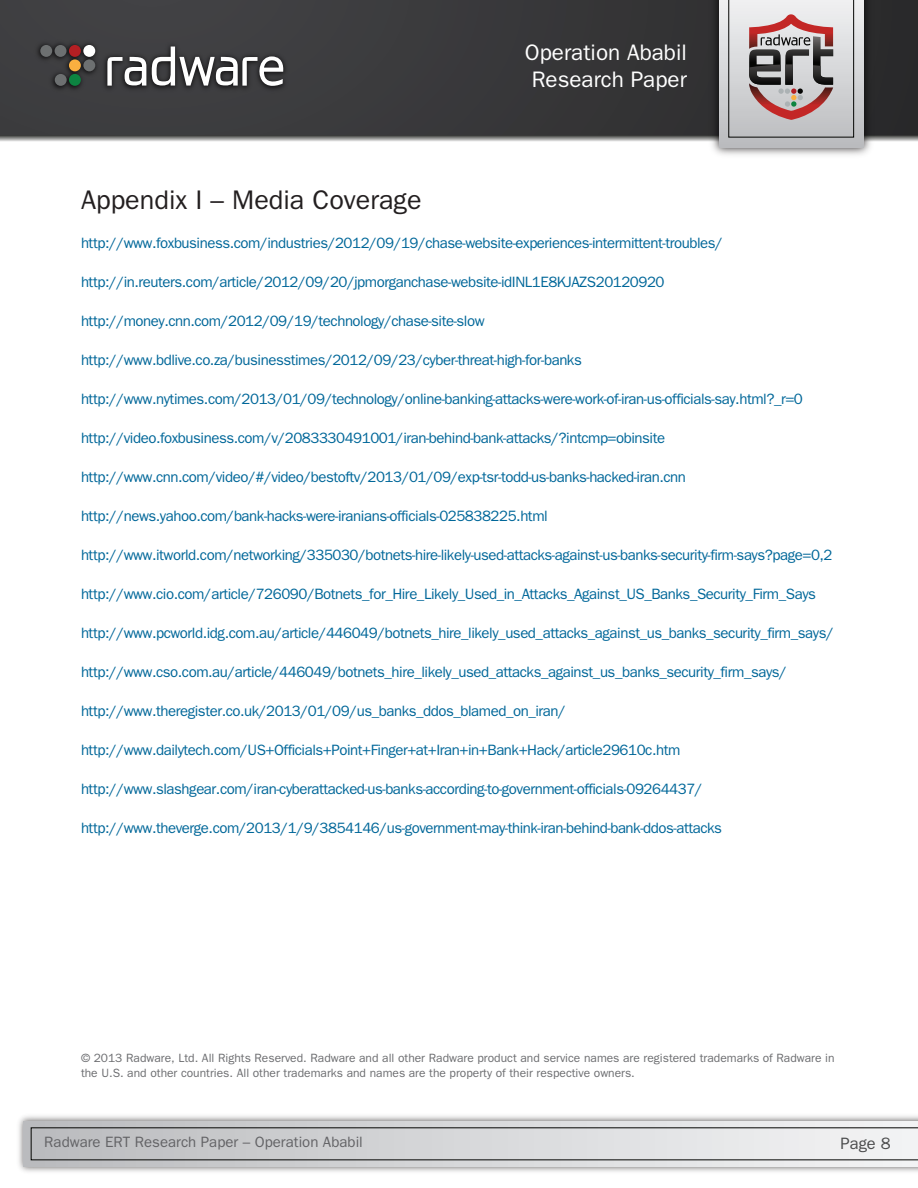
<style>
.page{position:relative;width:918px;height:1188px;background:#fff}
.page>*{position:absolute;margin:0;border:0;box-sizing:border-box;transform-origin:0 0}
.t1{font:27px "Franklin Gothic";color:#231f20}
.t2{font:22.5px/27px "Franklin Gothic";color:#fff;text-align:center}
.t3{font:16.5px "Franklin Gothic";color:#4b4c4d}
.t4{font:15px "Franklin Gothic";letter-spacing:-.03em;color:#006799}
.t5{font:15px "Franklin Gothic";color:#636366}
.t6{font:12px/14.4px "Franklin Gothic";color:#6c6d70}
</style>
<div class="page">
<svg style="left:0;top:135px;width:918px;height:7px;background:#979797"></svg>
<svg style="left:0;top:0;width:918px;height:135px;background:#38383a"></svg>
<img style="left:706px;top:0;width:170px;height:155px">
<div style="left:719px;top:0;width:144px;height:148px;background:linear-gradient(to bottom,#f0f1f2,#babcbe)"></div>
<img style="left:33px;top:39px;width:258px;height:56px">
<div style="left:83px;top:45px;width:12px;height:12px;background:#fff;border-radius:50%"></div>
<div style="left:40px;top:45px;width:12px;height:12px;background:#6d7071;border-radius:50%"></div>
<div style="left:55px;top:45px;width:11px;height:12px;background:#6d7071;border-radius:50%"></div>
<div style="left:83px;top:59px;width:12px;height:12px;background:#6d7071;border-radius:50%"></div>
<div style="left:69px;top:45px;width:12px;height:12px;background:#b41f23;border-radius:50%"></div>
<div style="left:69px;top:59px;width:12px;height:12px;background:#faaf40;border-radius:50%"></div>
<div style="left:55px;top:74px;width:12px;height:12px;background:#6d7071;border-radius:50%"></div>
<div style="left:69px;top:74px;width:12px;height:12px;background:#0d8441;border-radius:50%"></div>
<svg style="left:107px;top:57px;width:39px;height:29px"></svg>
<svg style="left:152px;top:47px;width:133px;height:39px"></svg>
<svg style="left:728px;top:0;width:126px;height:138px;background:#baaeaf"></svg>
<img style="left:19px;top:1116px;width:899px;height:56px">
<div style="left:24px;top:1121px;width:894px;height:45px;background:linear-gradient(to right,#babbbe,#f4f5f6)"></div>
<svg style="left:31px;top:1127px;width:887px;height:33px;background:#cccdcf"></svg>
<h2 class="t2" style="left:525px;top:39px;width:164px">Operation Ababil<br>Research Paper</h2>
<h1 class="t1" style="left:81px;top:185px;width:342px">Appendix I – Media Coverage</h1>
<p class="t4" style="left:81px;top:235px;width:644px">http://www.foxbusiness.com/industries/2012/09/19/chase-website-experiences-intermittent-troubles/</p>
<p class="t4" style="left:81px;top:274px;width:585px">http://in.reuters.com/article/2012/09/20/jpmorganchase-website-idINL1E8KJAZS20120920</p>
<p class="t4" style="left:81px;top:313px;width:405px">http://money.cnn.com/2012/09/19/technology/chase-site-slow</p>
<p class="t4" style="left:81px;top:352px;width:502px">http://www.bdlive.co.za/businesstimes/2012/09/23/cyber-threat-high-for-banks</p>
<p class="t4" style="left:81px;top:391px;width:723px">http://www.nytimes.com/2013/01/09/technology/online-banking-attacks-were-work-of-iran-us-officials-say.html?_r=0</p>
<p class="t4" style="left:81px;top:430px;width:586px">http://video.foxbusiness.com/v/2083330491001/iran-behind-bank-attacks/?intcmp=obinsite</p>
<p class="t4" style="left:81px;top:469px;width:606px">http://www.cnn.com/video/#/video/bestoftv/2013/01/09/exp-tsr-todd-us-banks-hacked-iran.cnn</p>
<p class="t4" style="left:81px;top:508px;width:468px">http://news.yahoo.com/bank-hacks-were-iranians-officials-025838225.html</p>
<p class="t4" style="left:81px;top:547px;width:753px">http://www.itworld.com/networking/335030/botnets-hire-likely-used-attacks-against-us-banks-security-firm-says?page=0,2</p>
<p class="t4" style="left:81px;top:586px;width:737px">http://www.cio.com/article/726090/Botnets_for_Hire_Likely_Used_in_Attacks_Against_US_Banks_Security_Firm_Says</p>
<p class="t4" style="left:81px;top:625px;width:754px">http://www.pcworld.idg.com.au/article/446049/botnets_hire_likely_used_attacks_against_us_banks_security_firm_says/</p>
<p class="t4" style="left:81px;top:664px;width:708px">http://www.cso.com.au/article/446049/botnets_hire_likely_used_attacks_against_us_banks_security_firm_says/</p>
<p class="t4" style="left:81px;top:703px;width:487px">http://www.theregister.co.uk/2013/01/09/us_banks_ddos_blamed_on_iran/</p>
<p class="t4" style="left:81px;top:742px;width:601px">http://www.dailytech.com/US+Officials+Point+Finger+at+Iran+in+Bank+Hack/article29610c.htm</p>
<p class="t4" style="left:81px;top:781px;width:623px">http://www.slashgear.com/iran-cyberattacked-us-banks-according-to-government-officials-09264437/</p>
<p class="t4" style="left:81px;top:820px;width:642px">http://www.theverge.com/2013/1/9/3854146/us-government-may-think-iran-behind-bank-ddos-attacks</p>
<p class="t6" style="left:81px;top:1051px;width:755px">© 2013 Radware, Ltd. All Rights Reserved. Radware and all other Radware product and service names are registered trademarks of Radware in the U.S. and other countries. All other trademarks and names are the property of their respective owners.</p>
<p class="t5" style="left:44px;top:1134px;width:320px">Radware ERT Research Paper – Operation Ababil</p>
<p class="t3" style="left:841px;top:1133px;width:52px">Page 8</p>
</div>
